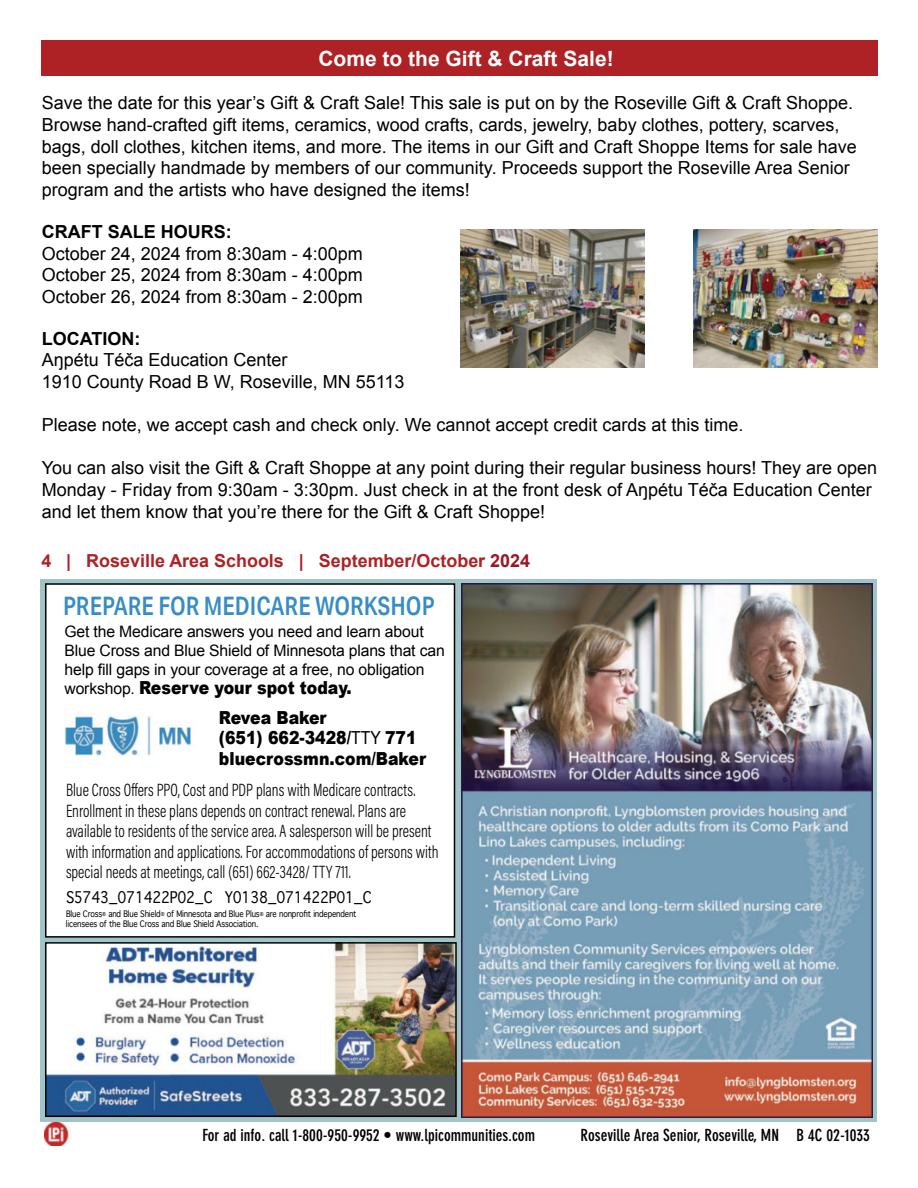
<style>
.page{position:relative;width:918px;height:1188px;background:#fff}
.page>*{position:absolute;margin:0;border:0;box-sizing:border-box;transform-origin:0 0}
.t1{font:500 25.5px "Aktiv Grotesk Cd";color:#388dc4}
.t2{font:700 21px "Arial";color:#fff}
.t3{font:18px/21.6px "Djxxrn Arial";color:#000}
.t4{font:18px/21.6px "Txdhlc Arial";color:#000}
.t5{font:300 18px/20.4px "Acumin Pro Cond";color:#000;scale:.88 1}
.t6{font:900 18px/30.3px "Arial";color:#000;scale:.88 1}
.t7{font:700 18px "Arial";color:#ae2125}
.t8{font:700 18px "Arial";color:#000}
.t9{font:700 condensed 16.5px "DIN Neuzeit Grotesk Std";color:#000}
.t10{font:15.75px/18.9px "Khdhyd Arial";letter-spacing:-.01em;color:#000}
.t11{font:15.75px "Fyrbkj Arial";letter-spacing:-.01em;color:#000}
.t12{font:15.45px "Ksbsbf Geneva";letter-spacing:-.02em;color:#000;scale:.88 1}
.t13{font:8.55px/9.9px "Ksbsbf Geneva";letter-spacing:-.02em;color:#000;scale:.88 1}
.s1{font-family:"Djxxrn Arial"}
.s2{color:#9a1627}
.s3{font-family:"Khdhyd Arial";font-weight:400;font-size:15.75px}
.s4{font-family:"Khdhyd Arial";font-weight:400}
.s5{font-family:"Mnfcdr Geneva"}
</style>
<div class="page">
<div style="left:41px;top:40px;width:837px;height:36px;background:#ae2125"></div>
<img style="left:460px;top:230px;width:185px;height:138px">
<img style="left:693px;top:230px;width:185px;height:138px">
<div style="left:41px;top:579px;width:837px;height:543px;background:#a1c5c7"></div>
<img style="left:45px;top:1123px;width:27px;height:23px">
<div style="left:46px;top:584px;width:409px;height:353px;background:#fff"></div>
<div style="left:45px;top:583px;width:410px;height:355px;border:2px solid #000"></div>
<img style="left:64px;top:715px;width:128px;height:41px">
<img style="left:48px;top:945px;width:406px;height:169px">
<div style="left:45px;top:942px;width:412px;height:175px;border:2px solid #000"></div>
<img style="left:461px;top:583px;width:412px;height:534px">
<p class="t2" style="left:318px;top:45px;width:297px">Come to the Gift &amp; Craft Sale!</p>
<p class="t4" style="left:42px;top:92px;width:813px">Save the date for this year’s Gift &amp; Craft Sale! This sale is put on by the Roseville Gift &amp; Craft Shoppe.</p>
<p class="t3" style="left:42px;top:114px;width:799px">Browse hand-crafted gift items, ceramics, wood crafts, cards, jewelry, baby clothes, pottery, scarves,</p>
<p class="t4" style="left:42px;top:136px;width:817px">bags, doll clothes, kitchen items, and more. The items in our Gift and Craft Shoppe <span class="s1">Items for sale have</span></p>
<p class="t3" style="left:42px;top:157px;width:810px">been specially handmade by members of our community. Proceeds support the Roseville Area Senior program and the artists who have designed the items!</p>
<p class="t8" style="left:42px;top:219px;width:191px">CRAFT SALE HOURS:</p>
<p class="t3" style="left:42px;top:243px;width:323px;text-align:justify">October 24, 2024 from 8:30am - 4:00pm October 25, 2024 from 8:30am - 4:00pm October 26, 2024 from 8:30am - 2:00pm</p>
<p class="t8" style="left:42px;top:326px;width:100px">LOCATION:</p>
<p class="t4" style="left:42px;top:349px;width:247px">Aŋpétu Téča Education Center</p>
<p class="t3" style="left:42px;top:371px;width:364px">1910 County Road B W, Roseville, MN 55113</p>
<p class="t3" style="left:42px;top:414px;width:703px">Please note, we accept cash and check only. We cannot accept credit cards at this time.</p>
<p class="t4" style="left:42px;top:457px;width:837px">You can also visit the Gift &amp; Craft Shoppe at any point during their regular business hours! They are open<br>Monday - Friday from 9:30am - 3:30pm. Just check in at the front desk of Aŋpétu Téča Education Center</p>
<p class="t3" style="left:42px;top:501px;width:505px">and let them know that you’re there for the Gift &amp; Craft Shoppe!</p>
<p class="t7" style="left:41px;top:548px;width:490px">4 | Roseville Area Schools | September/October <span class="s2">2024</span></p>
<h1 class="t1" style="left:63px;top:591px;width:373px">PREPARE FOR MEDICARE WORKSHOP</h1>
<p class="t10" style="left:64px;top:622px;width:382px">Get the Medicare answers you need and learn about<br>Blue Cross and Blue Shield of Minnesota plans that can</p>
<p class="t11" style="left:64px;top:659px;width:362px">help fill gaps in your coverage at a free, no obligation</p>
<p class="t6" style="left:219px;top:671px;width:152px;text-indent:-154px"><span class="s3">workshop.</span> Reserve your spot today.<br>Revea Baker</p>
<p class="t6" style="left:219px;top:727px;width:237px;line-height:20.4px">(651) 662-3428/<span class="s4">TTY</span> 771 bluecrossmn.com/Baker</p>
<p class="t5" style="left:66px;top:780px;width:425px">Blue Cross Offers PPO, Cost and PDP plans with Medicare contracts.<br>Enrollment in these plans depends on contract renewal. Plans are available to residents of the service area. A salesperson will be present with information and applications. For accommodations of persons with special needs at meetings, call (651) 662-3428/ TTY 711.</p>
<p class="t12" style="left:66px;top:888px;width:349px">S5743_071422P02_C Y0138_071422P01_C</p>
<p class="t13" style="left:66px;top:909px;width:332px">Blue Cross<sup>®</sup> and Blue Shield<sup>®</sup> of Minnesota and Blue Plus<sup>®</sup> <span class="s5">are nonprofit independent </span>licensees of the Blue Cross and Blue Shield Association.</p>
<p class="t9" style="left:202px;top:1126px;width:334px">For ad info. call 1-800-950-9952 • www.lpicommunities.com</p>
<p class="t9" style="left:580px;top:1126px;width:291px">Roseville Area Senior, Roseville, MN B 4C 02-1033</p>
</div>
